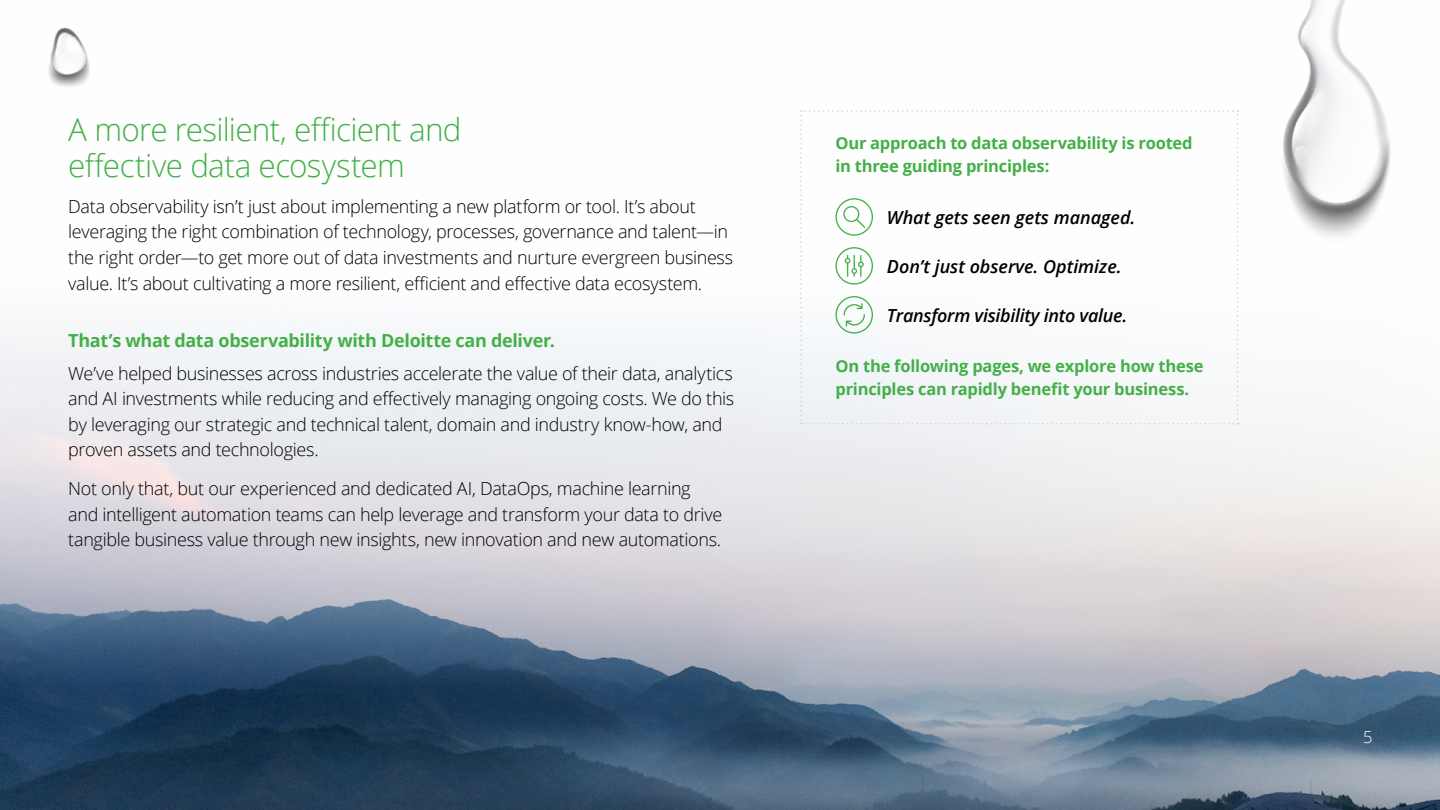
<style>
.page{position:relative;width:1440px;height:810px;background:#fff}
.page>*{position:absolute;margin:0;border:0;box-sizing:border-box;transform-origin:0 0}
.t1{font:300 31.5px/36px "Open Sans";letter-spacing:-.02em;color:#43b048}
.t2{font:300 18px/25.5px "Open Sans";letter-spacing:-.02em;color:#000}
.t3{font:italic 600 18px "Open Sans";color:#000}
.t4{font:700 18px "Open Sans";letter-spacing:-.02em;color:#43b048}
.t5{font:700 16.5px/22.5px "Open Sans";letter-spacing:-.015em;color:#43b048}
.t6{font:300 16.5px "Open Sans";color:#fff}
</style>
<div class="page">
<img style="left:0;top:110px;width:1440px;height:700px">
<img style="left:1267px;top:0;width:137px;height:258px">
<img style="left:48px;top:27px;width:42px;height:60px">
<svg style="left:800px;top:110px;width:438px;height:314px"></svg>
<h1 class="t1" style="left:68px;top:111px;width:395px">A more resilient, efficient and effective data ecosystem</h1>
<p class="t2" style="left:68px;top:193px;width:667px">Data observability isn’t just about implementing a new platform or tool. It’s about leveraging the right combination of technology, processes, governance and talent—in the right order—to get more out of data investments and nurture evergreen business value. It’s about cultivating a more resilient, efficient and effective data ecosystem.</p>
<p class="t4" style="left:68px;top:327px;width:488px">That’s what data observability with Deloitte can deliver.</p>
<p class="t2" style="left:68px;top:360px;width:668px">We’ve helped businesses across industries accelerate the value of their data, analytics and AI investments while reducing and effectively managing ongoing costs. We do this by leveraging our strategic and technical talent, domain and industry know-how, and proven assets and technologies.</p>
<p class="t2" style="left:68px;top:475px;width:656px">Not only that, but our experienced and dedicated AI, DataOps, machine learning and intelligent automation teams can help leverage and transform your data to drive tangible business value through new insights, new innovation and new automations.</p>
<p class="t5" style="left:835px;top:132px;width:359px">Our approach to data observability is rooted in three guiding principles:</p>
<p class="t3" style="left:887px;top:205px;width:250px">What gets seen gets managed.</p>
<p class="t3" style="left:887px;top:254px;width:236px">Don’t just observe. Optimize.</p>
<p class="t3" style="left:887px;top:303px;width:242px">Transform visibility into value.</p>
<p class="t5" style="left:835px;top:354px;width:370px">On the following pages, we explore how these principles can rapidly benefit your business.</p>
<p class="t6" style="left:1363px;top:725px;width:11px">5</p>
</div>
